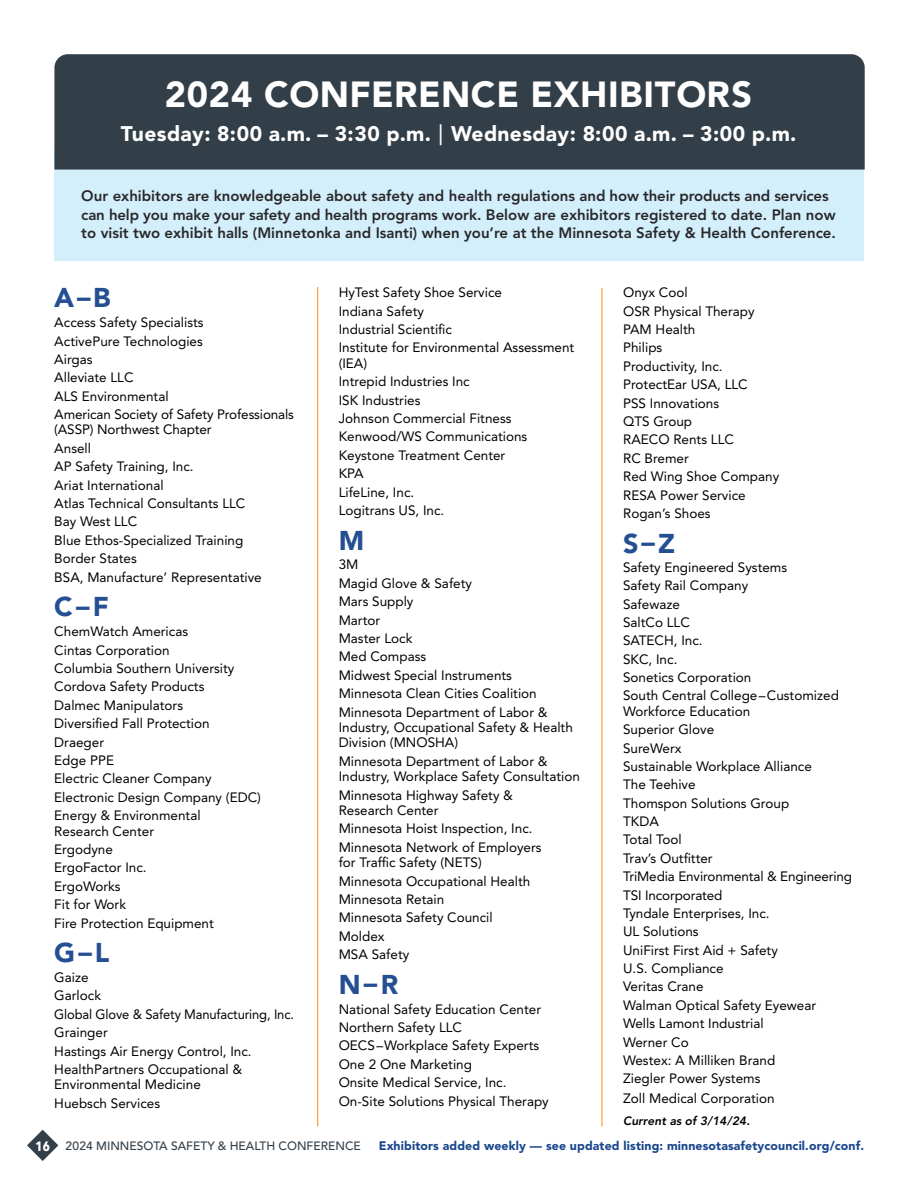
<style>
.page{position:relative;width:918px;height:1188px;background:#fff}
.page>*{position:absolute;margin:0;border:0;box-sizing:border-box;transform-origin:0 0}
.t1{font:900 36px "Avenir LT Std";letter-spacing:.02em;color:#fff}
.t2{font:900 27px "Avenir LT Std";color:#254f93}
.t3{font:900 21px "Avenir LT Std";letter-spacing:.02em;color:#fff}
.t4{font:800 15px/18.8px "Avenir LT Std";color:#292829}
.t5{font:13.5px/18.5px "Avenir LT Std";color:#000}
.t6{font:900 12.3px "Avenir LT Std";letter-spacing:.01em;color:#1a468d}
.t7{font:500 12px "Avenir LT Std";color:#323e48}
.t8{font:italic 800 12px "Avenir LT Std";color:#000}
.s1{font-weight:500}
.s2{font-family:"Avenir Next Condensed";font-weight:700;font-size:13.5px;color:#fff}
</style>
<div class="page">
<div style="left:54px;top:151px;width:810px;height:110px;background:#d4effc"></div>
<div style="left:54px;top:54px;width:811px;height:116px;background:#323e48"></div>
<hr style="left:317px;top:287px;width:1px;height:839px;background:#ff9015">
<hr style="left:601px;top:288px;width:1px;height:838px;background:#ff9015">
<svg style="left:27px;top:1130px;width:31px;height:31px"></svg>
<h1 class="t1" style="left:165px;top:72px;width:589px">2024 CONFERENCE EXHIBITORS</h1>
<h3 class="t3" style="left:121px;top:121px;width:677px">Tuesday: 8:00 a.m. – 3:30 p.m. <span class="s1">|</span> Wednesday: 8:00 a.m. – 3:00 p.m.</h3>
<p class="t4" style="left:81px;top:186px;width:756px">Our exhibitors are knowledgeable about safety and health regulations and how their products and services can help you make your safety and health programs work. Below are exhibitors registered to date. Plan now to visit two exhibit halls (Minnetonka and Isanti) when you’re at the Minnesota Safety &amp; Health Conference.</p>
<h2 class="t2" style="left:54px;top:282px;width:58px">A–B</h2>
<p class="t5" style="left:54px;top:313px;width:241px">Access Safety Specialists<br>ActivePure Technologies<br>Airgas<br>Alleviate LLC<br>ALS Environmental<br>American Society of Safety Professionals</p>
<p class="t5" style="left:54px;top:421px;width:209px">(ASSP) Northwest Chapter<br>Ansell<br>AP Safety Training, Inc.<br>Ariat International<br>Atlas Technical Consultants LLC<br>Bay West LLC<br>Blue Ethos-Specialized Training<br>Border States<br>BSA, Manufacture’ Representative</p>
<h2 class="t2" style="left:54px;top:591px;width:56px">C–F</h2>
<p class="t5" style="left:54px;top:622px;width:208px">ChemWatch Americas<br>Cintas Corporation<br>Columbia Southern University<br>Cordova Safety Products<br>Dalmec Manipulators<br>Diversified Fall Protection<br>Draeger<br>Edge PPE<br>Electric Cleaner Company<br>Electronic Design Company (EDC)<br>Energy &amp; Environmental</p>
<p class="t5" style="left:54px;top:822px;width:161px">Research Center<br>Ergodyne<br>ErgoFactor Inc.<br>ErgoWorks<br>Fit for Work<br>Fire Protection Equipment</p>
<h2 class="t2" style="left:54px;top:937px;width:56px">G–L</h2>
<p class="t5" style="left:54px;top:968px;width:241px">Gaize<br>Garlock<br>Global Glove &amp; Safety Manufacturing, Inc.<br>Grainger<br>Hastings Air Energy Control, Inc.<br>HealthPartners Occupational &amp;</p>
<p class="t5" style="left:54px;top:1076px;width:148px">Environmental Medicine<br>Huebsch Services</p>
<p class="t5" style="left:339px;top:283px;width:237px">HyTest Safety Shoe Service<br>Indiana Safety<br>Industrial Scientific<br>Institute for Environmental Assessment</p>
<p class="t5" style="left:339px;top:354px;width:190px">(IEA)<br>Intrepid Industries Inc<br>ISK Industries<br>Johnson Commercial Fitness<br>Kenwood/WS Communications<br>Keystone Treatment Center<br>KPA<br>LifeLine, Inc.<br>Logitrans US, Inc.</p>
<h2 class="t2" style="left:339px;top:524px;width:27px">M</h2>
<p class="t5" style="left:339px;top:556px;width:210px">3M<br>Magid Glove &amp; Safety<br>Mars Supply<br>Martor<br>Master Lock<br>Med Compass<br>Midwest Special Instruments<br>Minnesota Clean Cities Coalition<br>Minnesota Department of Labor &amp;</p>
<p class="t5" style="left:339px;top:720px;width:236px;line-height:15.5px">Industry, Occupational Safety &amp; Health<br>Division (MNOSHA)</p>
<p class="t5" style="left:339px;top:754px;width:243px;line-height:15.5px">Minnesota Department of Labor &amp;<br>Industry, Workplace Safety Consultation</p>
<p class="t5" style="left:339px;top:787px;width:176px;line-height:15.5px">Minnesota Highway Safety &amp;<br>Research Center</p>
<p class="t5" style="left:339px;top:820px;width:204px">Minnesota Hoist Inspection, Inc.<br>Minnesota Network of Employers</p>
<p class="t5" style="left:339px;top:853px;width:193px">for Traffic Safety (NETS)<br>Minnesota Occupational Health<br>Minnesota Retain<br>Minnesota Safety Council<br>Moldex<br>MSA Safety</p>
<h2 class="t2" style="left:339px;top:968px;width:61px">N–R</h2>
<p class="t5" style="left:339px;top:1000px;width:212px">National Safety Education Center<br>Northern Safety LLC<br>OECS–Workplace Safety Experts<br>One 2 One Marketing<br>Onsite Medical Service, Inc.<br>On-Site Solutions Physical Therapy</p>
<p class="t5" style="left:623px;top:283px;width:158px">Onyx Cool<br>OSR Physical Therapy<br>PAM Health<br>Philips<br>Productivity, Inc.<br>ProtectEar USA, LLC<br>PSS Innovations<br>QTS Group<br>RAECO Rents LLC<br>RC Bremer<br>Red Wing Shoe Company<br>RESA Power Service<br>Rogan’s Shoes</p>
<h2 class="t2" style="left:623px;top:527px;width:53px">S–Z</h2>
<p class="t5" style="left:623px;top:558px;width:217px">Safety Engineered Systems<br>Safety Rail Company<br>Safewaze<br>SaltCo LLC<br>SATECH, Inc.<br>SKC, Inc.<br>Sonetics Corporation<br>South Central College–Customized</p>
<p class="t5" style="left:623px;top:702px;width:231px">Workforce Education<br>Superior Glove<br>SureWerx<br>Sustainable Workplace Alliance<br>The Teehive<br>Thomspon Solutions Group<br>TKDA<br>Total Tool<br>Trav’s Outfitter<br>TriMedia Environmental &amp; Engineering<br>TSI Incorporated<br>Tyndale Enterprises, Inc.<br>UL Solutions<br>UniFirst First Aid + Safety<br>U.S. Compliance<br>Veritas Crane<br>Walman Optical Safety Eyewear<br>Wells Lamont Industrial<br>Werner Co<br>Westex: A Milliken Brand<br>Ziegler Power Systems<br>Zoll Medical Corporation</p>
<p class="t8" style="left:623px;top:1114px;width:128px">Current as of 3/14/24.</p>
<p class="t7" style="left:36px;top:1138px;width:327px"><span class="s2">16</span> 2024 MINNESOTA SAFETY &amp; HEALTH CONFERENCE</p>
<p class="t6" style="left:379px;top:1138px;width:487px">Exhibitors added weekly — see updated listing: minnesotasafetycouncil.org/conf.</p>
</div>
